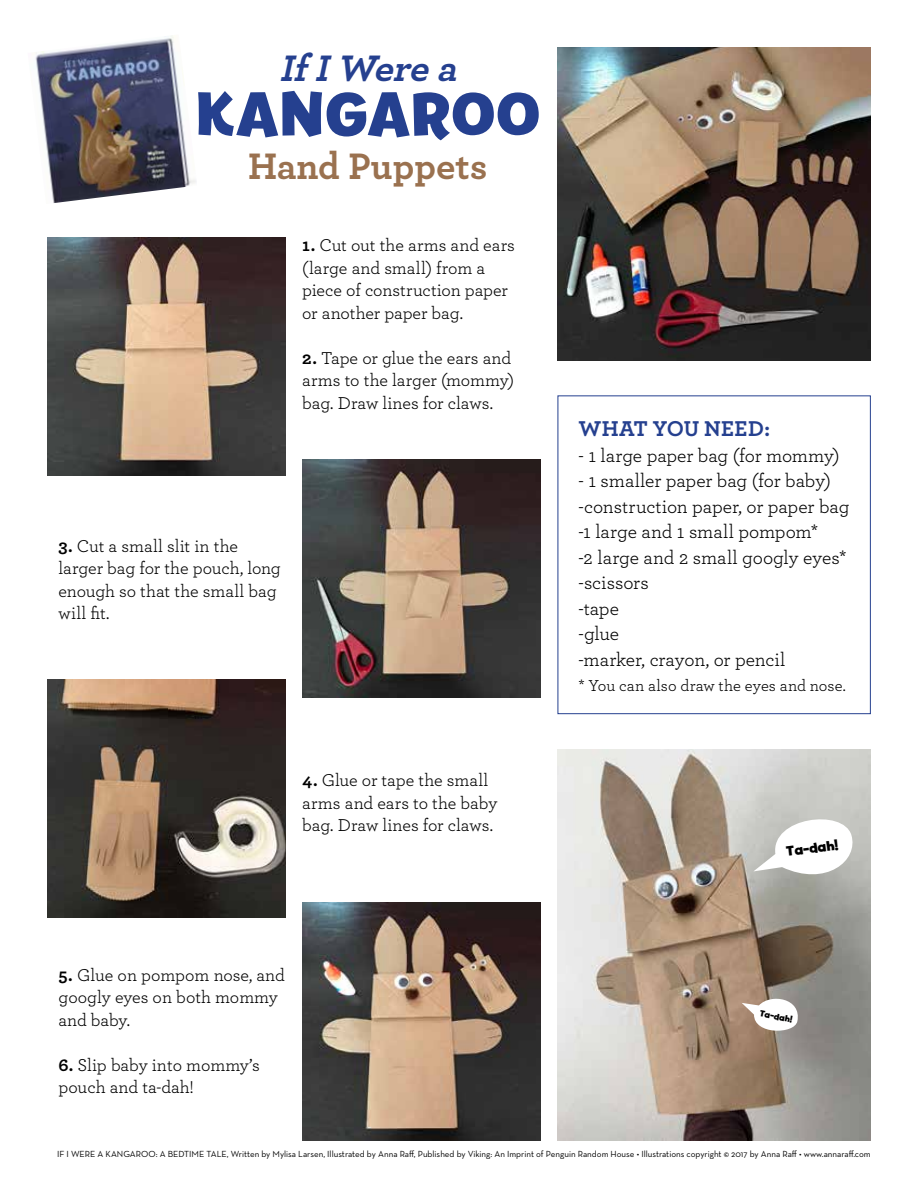
<style>
.page{position:relative;width:918px;height:1188px;background:#fff}
.page>*{position:absolute;margin:0;border:0;box-sizing:border-box;transform-origin:0 0}
.t1{font:700 65.25px "Billy";letter-spacing:.01em;color:#25408f}
.t2{font:700 38.7px "Archer";color:#9a714f}
.t3{font:italic 700 38.7px "Archer";color:#25408f}
.t4{font:700 22.5px "Archer";letter-spacing:.015em;color:#25408f}
.t5{font:19.5px/25.5px "Archer";letter-spacing:-.005em;color:#000}
.t6{font:18px/22.5px "Archer";letter-spacing:-.005em;color:#000}
.t7{font:16.5px "Archer";color:#000}
.t8{font:700 14.55px "Billy";color:#000}
.t9{font:700 9.3px "Billy";color:#000}
.t10{font:9px "Neutra Text";color:#000}
.s1{font-weight:700}
</style>
<div class="page">
<img style="left:558px;top:47px;width:313px;height:313px">
<img style="left:47px;top:237px;width:238px;height:238px">
<img style="left:302px;top:460px;width:238px;height:238px">
<img style="left:47px;top:679px;width:238px;height:239px">
<img style="left:302px;top:903px;width:238px;height:238px">
<img style="left:558px;top:749px;width:313px;height:392px">
<svg style="left:742px;top:993px;width:60px;height:42px"></svg>
<svg style="left:753px;top:808px;width:106px;height:79px"></svg>
<img style="left:35px;top:35px;width:161px;height:168px">
<div style="left:558px;top:395px;width:313px;height:319px;border:1px solid #25408f"></div>
<h2 class="t3" style="left:279px;top:44px;width:188px">IfIWere a</h2>
<h1 class="t1" style="left:196px;top:76px;width:346px">KANGAROO</h1>
<h2 class="t2" style="left:248px;top:142px;width:241px">Hand Puppets</h2>
<p class="t6" style="left:302px;top:234px;width:214px"><span class="s1">1.</span> Cut out the arms and ears (large and small) from a piece of construction paper or another paper bag.</p>
<p class="t6" style="left:302px;top:346px;width:213px"><span class="s1">2.</span> Tape or glue the ears and arms to the larger (mommy) bag. Draw lines for claws.</p>
<p class="t6" style="left:58px;top:534px;width:224px"><span class="s1">3.</span> Cut a small slit in the larger bag for the pouch, long enough so that the small bag will fit.</p>
<p class="t6" style="left:302px;top:769px;width:197px"><span class="s1">4.</span> Glue or tape the small arms and ears to the baby bag. Draw lines for claws.</p>
<p class="t6" style="left:58px;top:963px;width:228px"><span class="s1">5.</span> Glue on pompom nose, and googly eyes on both mommy and baby.</p>
<p class="t6" style="left:58px;top:1053px;width:203px"><span class="s1">6.</span> Slip baby into mommy’s pouch and ta-dah!</p>
<p class="t4" style="left:579px;top:415px;width:193px">WHAT YOU NEED:</p>
<p class="t5" style="left:579px;top:442px;width:263px">- 1 large paper bag (for mommy)</p>
<p class="t5" style="left:579px;top:468px;width:272px">- 1 smaller paper bag (for baby) -construction paper, or paper bag -1 large and 1 small pompom*<br>-2 large and 2 small googly eyes* -scissors<br>-tape<br>-glue<br>-marker, crayon, or pencil</p>
<p class="t7" style="left:579px;top:675px;width:269px">* You can also draw the eyes and nose.</p>
<p class="t8" style="left:785px;top:843px;width:53px;rotate:-8deg">Ta-dah!</p>
<p class="t9" style="left:761px;top:1008px;width:34px;rotate:11deg">Ta-dah!</p>
<p class="t10" style="left:57px;top:1148px;width:815px">IF I WERE A KANGAROO: A BEDTIME TALE, Written by Mylisa Larsen, Illustrated by Anna Raff, Published by Viking: An Imprint of Penguin Random House • Illustrations copyright © 2017 by Anna Raff • www.annaraff.com</p>
</div>
